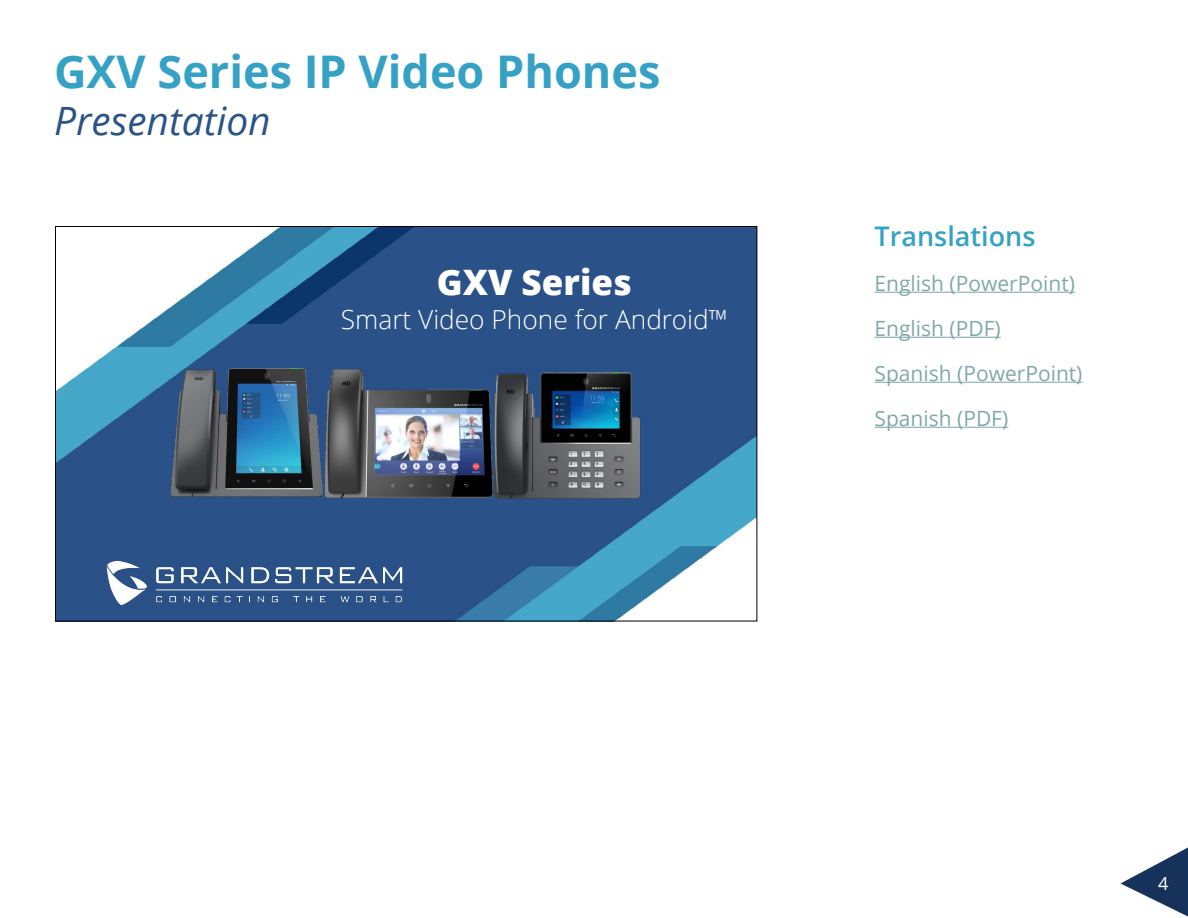
<style>
.page{position:relative;width:1188px;height:918px;background:#fff}
.page>*{position:absolute;margin:0;border:0;box-sizing:border-box;transform-origin:0 0}
.t1{font:700 45px "Open Sans";color:#35a2c5}
.t2{font:italic 39px "Open Sans";color:#2a5389}
.t3{font:800 35.1px "Open Sans";color:#fff}
.t4{font:600 27px "Open Sans";color:#35a2c5}
.t5{font:300 26.25px "Open Sans";color:#fff}
.t6{font:21px/45px "Open Sans";color:#80a8aa}
.t7{font:18px "Open Sans";color:#fff}
</style>
<div class="page">
<svg style="left:1120px;top:848px;width:68px;height:68px"></svg>
<img style="left:57px;top:228px;width:698px;height:391px">
<img style="left:494px;top:363px;width:153px;height:135px">
<img style="left:99px;top:561px;width:307px;height:45px">
<img style="left:325px;top:351px;width:246px;height:146px">
<img style="left:171px;top:369px;width:151px;height:128px">
<hr style="left:874px;top:292px;width:201px;height:1px;background:#80a8aa">
<hr style="left:874px;top:337px;width:127px;height:1px;background:#80a8aa">
<hr style="left:874px;top:382px;width:209px;height:1px;background:#80a8aa">
<hr style="left:874px;top:427px;width:134px;height:1px;background:#80a8aa">
<h1 class="t1" style="left:54px;top:40px;width:608px">GXV Series IP Video Phones</h1>
<h2 class="t2" style="left:54px;top:94px;width:218px">Presentation</h2>
<h3 class="t3" style="left:437px;top:255px;width:196px">GXV Series</h3>
<p class="t5" style="left:341px;top:301px;width:388px">Smart Video Phone for Android™</p>
<p class="t4" style="left:874px;top:217px;width:163px">Translations</p>
<p class="t6" style="left:874px;top:260px;width:210px">English (PowerPoint)<br>English (PDF)<br>Spanish (PowerPoint)<br>Spanish (PDF)</p>
<p class="t7" style="left:1158px;top:871px;width:12px">4</p>
</div>
